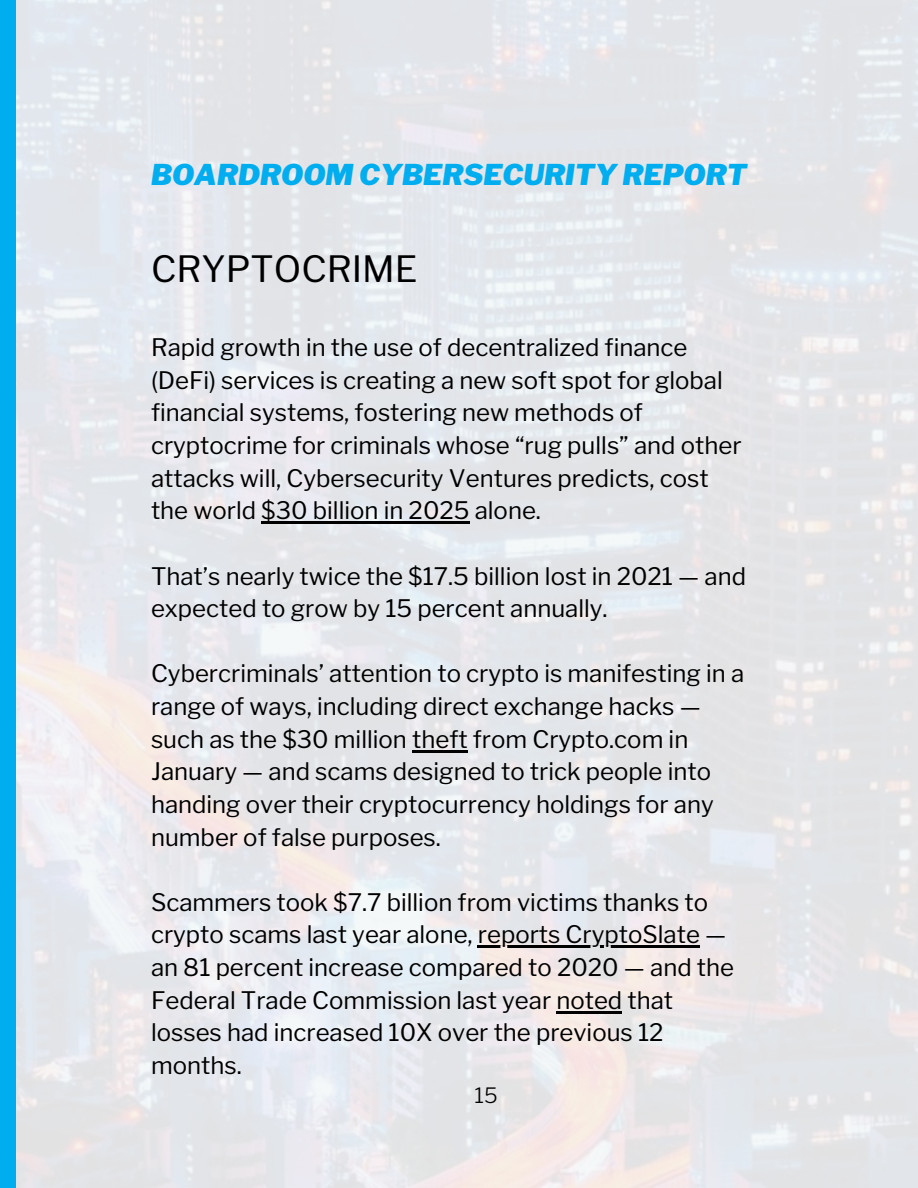
<style>
.page{position:relative;width:918px;height:1188px;background:#fff}
.page>*{position:absolute;margin:0;border:0;box-sizing:border-box;transform-origin:0 0}
.t1{font:36px "Libre Franklin";color:#000}
.t2{font:italic 900 28.5px "Libre Franklin";color:#00adef}
.t3{font:24px/32.7px "Libre Franklin";color:#000}
.t4{font:300 21px "Libre Franklin";color:#000}
</style>
<div class="page">
<div style="left:0;top:0;width:16px;height:1188px;background:#00adef"></div>
<img style="left:16px;top:0;width:902px;height:1188px">
<hr style="left:261px;top:522px;width:209px;height:2px;background:#000">
<hr style="left:412px;top:750px;width:56px;height:2px;background:#000">
<hr style="left:478px;top:946px;width:222px;height:2px;background:#000">
<hr style="left:556px;top:1011px;width:66px;height:2px;background:#000">
<p class="t2" style="left:151px;top:158px;width:597px">BOARDROOM CYBERSECURITY REPORT</p>
<h1 class="t1" style="left:151px;top:247px;width:268px">CRYPTOCRIME</h1>
<p class="t3" style="left:151px;top:331px;width:592px">Rapid growth in the use of decentralized finance (DeFi) services is creating a new soft spot for global financial systems, fostering new methods of cryptocrime for criminals whose “rug pulls” and other attacks will, Cybersecurity Ventures predicts, cost the world $30 billion in 2025 alone.</p>
<p class="t3" style="left:151px;top:560px;width:597px">That’s nearly twice the $17.5 billion lost in 2021 — and expected to grow by 15 percent annually.</p>
<p class="t3" style="left:151px;top:657px;width:595px">Cybercriminals’ attention to crypto is manifesting in a range of ways, including direct exchange hacks — such as the $30 million theft from Crypto.com in January — and scams designed to trick people into handing over their cryptocurrency holdings for any number of false purposes.</p>
<p class="t3" style="left:151px;top:886px;width:585px">Scammers took $7.7 billion from victims thanks to crypto scams last year alone, reports CryptoSlate — an 81 percent increase compared to 2020 — and the Federal Trade Commission last year noted that losses had increased 10X over the previous 12 months.</p>
<p class="t4" style="left:475px;top:1082px;width:25px">15</p>
</div>
